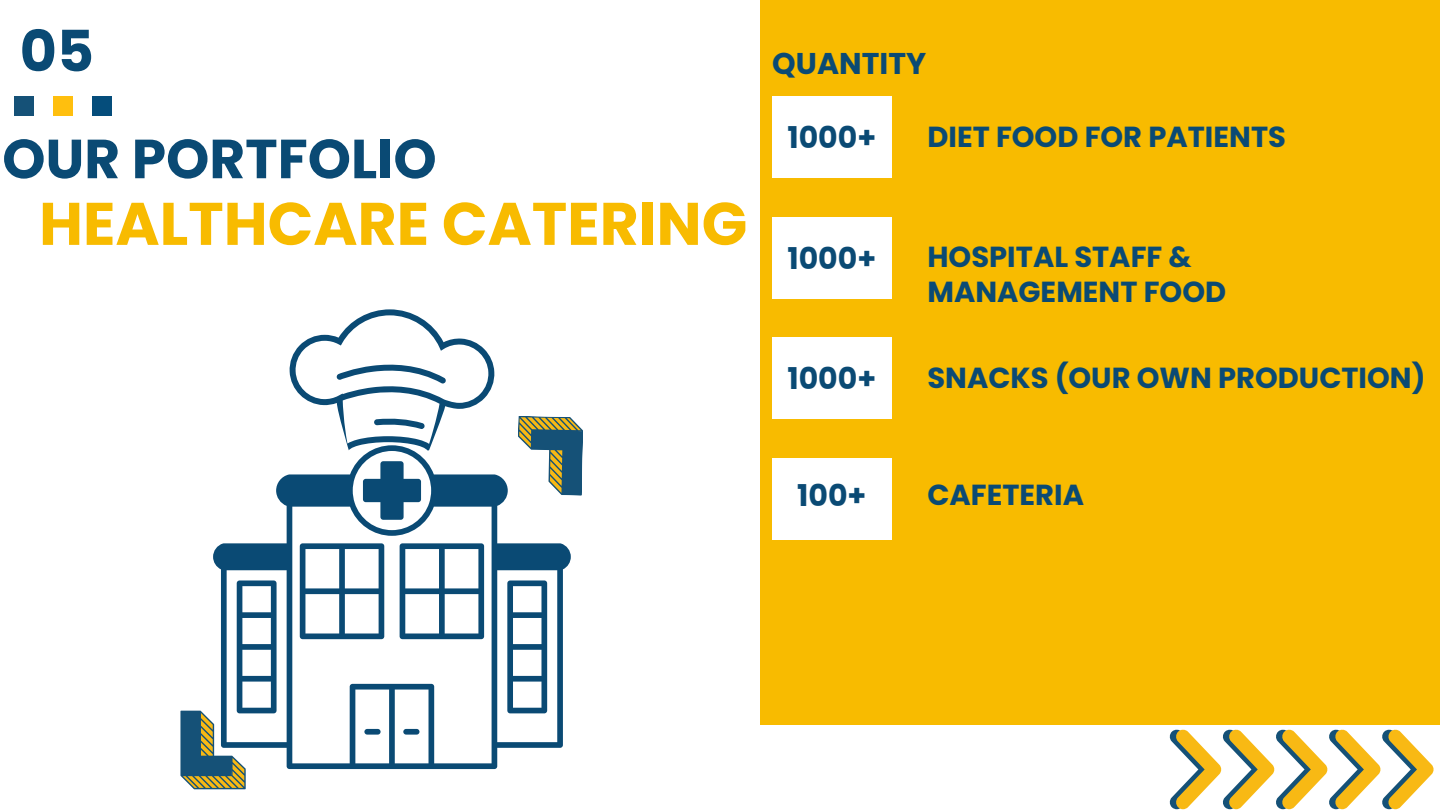
<style>
.page{position:relative;width:1440px;height:810px;background:#fff}
.page>*{position:absolute;margin:0;border:0;box-sizing:border-box;transform-origin:0 0}
.t1{font:700 60px "Poppins";color:#f8bb00}
.t2{font:700 57px "Poppins";color:#0a4a74}
.t3{font:700 55px "Poppins";color:#0a4a74}
.t4{font:700 30px "Poppins";color:#0a4a74}
.t5{font:700 29px/34.5px "Poppins";color:#0a4a74}
</style>
<div class="page">
<div style="left:760px;top:0;width:680px;height:725px;background:#f8bb00"></div>
<div style="left:772px;top:96px;width:119px;height:82px;background:#fff"></div>
<svg style="left:1169px;top:729px;width:265px;height:80px"></svg>
<div style="left:772px;top:217px;width:119px;height:81px;background:#fff"></div>
<div style="left:772px;top:338px;width:119px;height:81px;background:#fff"></div>
<div style="left:772px;top:458px;width:119px;height:81px;background:#fff"></div>
<svg style="left:213px;top:450px;width:358px;height:319px"></svg>
<svg style="left:507px;top:580px;width:40px;height:133px"></svg>
<div style="left:364px;top:729px;width:17px;height:6px;background:#0a4a74;border-radius:3px"></div>
<svg style="left:300px;top:543px;width:84px;height:96px"></svg>
<svg style="left:363px;top:461px;width:58px;height:59px"></svg>
<svg style="left:290px;top:309px;width:204px;height:141px"></svg>
<div style="left:14px;top:96px;width:20px;height:20px;background:#155177"></div>
<div style="left:54px;top:96px;width:19px;height:20px;background:#ffbf0e"></div>
<div style="left:92px;top:96px;width:20px;height:20px;background:#054d7b"></div>
<svg style="left:180px;top:580px;width:97px;height:209px"></svg>
<svg style="left:517px;top:416px;width:66px;height:80px"></svg>
<h2 class="t2" style="left:20px;top:12px;width:76px">05</h2>
<h3 class="t3" style="left:2px;top:120px;width:436px">OUR PORTFOLIO</h3>
<h1 class="t1" style="left:39px;top:182px;width:710px">HEALTHCARE CATERING</h1>
<p class="t4" style="left:772px;top:42px;width:155px">QUANTITY</p>
<p class="t4" style="left:787px;top:117px;width:90px">1000+</p>
<p class="t5" style="left:927px;top:119px;width:360px">DIET FOOD FOR PATIENTS</p>
<p class="t4" style="left:787px;top:237px;width:90px">1000+</p>
<p class="t5" style="left:927px;top:240px;width:300px">HOSPITAL STAFF &amp;<br>MANAGEMENT FOOD</p>
<p class="t4" style="left:787px;top:358px;width:90px">1000+</p>
<p class="t5" style="left:927px;top:361px;width:500px">SNACKS (OUR OWN PRODUCTION)</p>
<p class="t4" style="left:797px;top:475px;width:71px">100+</p>
<p class="t5" style="left:927px;top:477px;width:158px">CAFETERIA</p>
</div>
